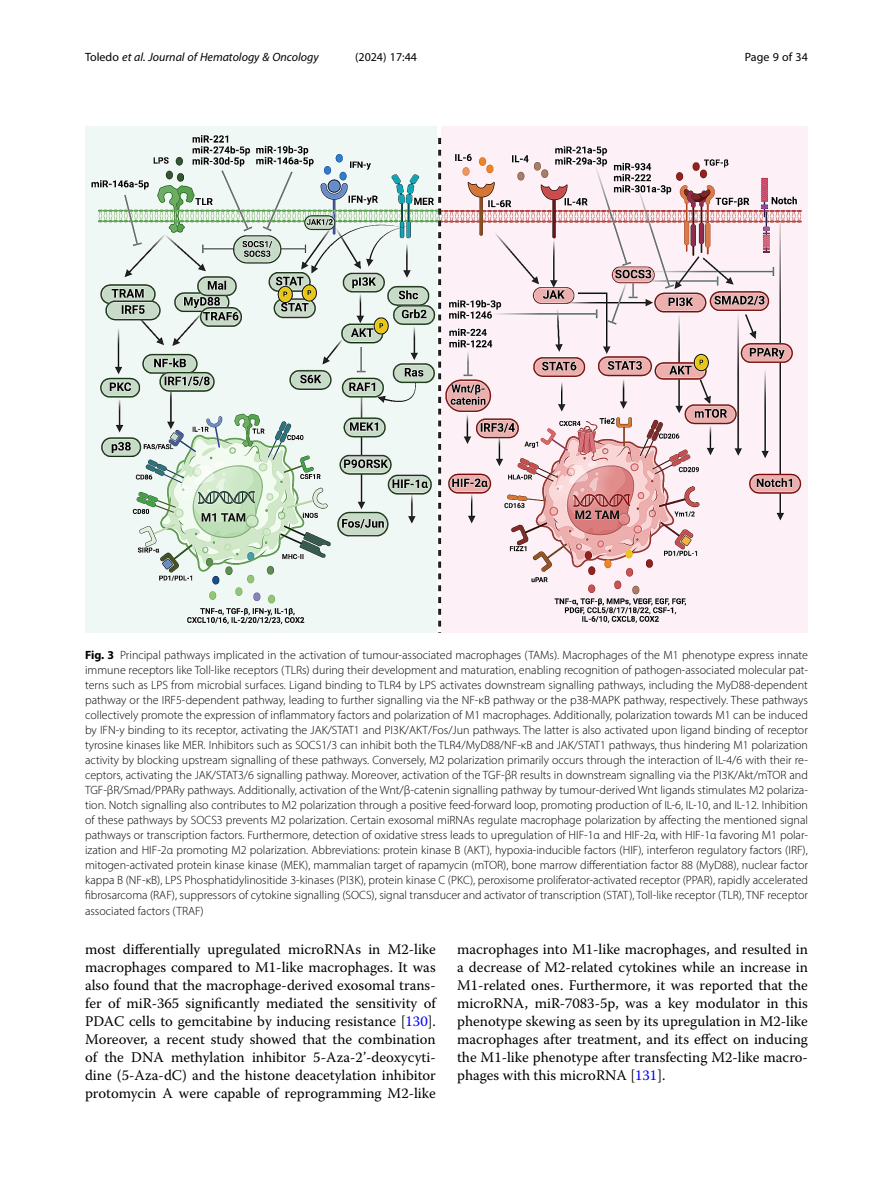
<style>
.page{position:relative;width:893px;height:1191px;background:#fff}
.page>*{position:absolute;margin:0;border:0;box-sizing:border-box;transform-origin:0 0}
.Body_Text_Indent{font:14.7px/18px "Warnock Pro";color:#000;text-align:justify}
.Figure_Caption{font:300 12px/15px "Myriad Pro";color:#000;text-align:justify}
.t1{font:italic 12px "Myriad Pro";color:#000}
.t2{font:12px "Myriad Pro";color:#000}
.s1{font-style:normal}
.s2{font-weight:700}
.s3{color:#00f}
</style>
<div class="page">
<img style="left:85px;top:126px;width:723px;height:506px">
<p class="t1" style="left:85px;top:50px;width:235px"><span class="s1">Toledo</span> et al. Journal of Hematology &amp; Oncology</p>
<p class="t2" style="left:355px;top:50px;width:63px">(2024) 17:44</p>
<p class="t2" style="left:745px;top:50px;width:65px">Page 9 of 34</p>
<p class="Figure_Caption" style="left:85px;top:648px;width:724px"><span class="s2">Fig. 3</span> Principal pathways implicated in the activation of tumour-associated macrophages (TAMs). Macrophages of the M1 phenotype express innate immune receptors like Toll-like receptors (TLRs) during their development and maturation, enabling recognition of pathogen-associated molecular pat&shy;terns such as LPS from microbial surfaces. Ligand binding to TLR4 by LPS activates downstream signalling pathways, including the MyD88-dependent pathway or the IRF5-dependent pathway, leading to further signalling via the NF-κB pathway or the p38-MAPK pathway, respectively. These pathways collectively promote the expression of inflammatory factors and polarization of M1 macrophages. Additionally, polarization towards M1 can be induced by IFN-y binding to its receptor, activating the JAK/STAT1 and PI3K/AKT/Fos/Jun pathways. The latter is also activated upon ligand binding of receptor tyrosine kinases like MER. Inhibitors such as SOCS1/3 can inhibit both the TLR4/MyD88/NF-κB and JAK/STAT1 pathways, thus hindering M1 polarization activity by blocking upstream signalling of these pathways. Conversely, M2 polarization primarily occurs through the interaction of IL-4/6 with their re&shy;ceptors, activating the JAK/STAT3/6 signalling pathway. Moreover, activation of the TGF-βR results in downstream signalling via the PI3K/Akt/mTOR and TGF-βR/Smad/PPARy pathways. Additionally, activation of the Wnt/β-catenin signalling pathway by tumour-derived Wnt ligands stimulates M2 polariza&shy;tion. Notch signalling also contributes to M2 polarization through a positive feed-forward loop, promoting production of IL-6, IL-10, and IL-12. Inhibition of these pathways by SOCS3 prevents M2 polarization. Certain exosomal miRNAs regulate macrophage polarization by affecting the mentioned signal pathways or transcription factors. Furthermore, detection of oxidative stress leads to upregulation of HIF-1α and HIF-2α, with HIF-1α favoring M1 polar&shy;ization and HIF-2α promoting M2 polarization. Abbreviations: protein kinase B (AKT), hypoxia-inducible factors (HIF), interferon regulatory factors (IRF), mitogen-activated protein kinase kinase (MEK), mammalian target of rapamycin (mTOR), bone marrow differentiation factor 88 (MyD88), nuclear factor kappa B (NF-κB), LPS Phosphatidylinositide 3-kinases (PI3K), protein kinase C (PKC), peroxisome proliferator-activated receptor (PPAR), rapidly accelerated fibrosarcoma (RAF), suppressors of cytokine signalling (SOCS), signal transducer and activator of transcription (STAT), Toll-like receptor (TLR), TNF receptor associated factors (TRAF)</p>
<p class="Body_Text_Indent" style="left:85px;top:940px;width:352px">most differentially upregulated microRNAs in M2-like macrophages compared to M1-like macrophages. It was also found that the macrophage-derived exosomal trans&shy;fer of miR-365 significantly mediated the sensitivity of PDAC cells to gemcitabine by inducing resistance [<span class="s3">130</span>].<br>Moreover, a recent study showed that the combination of the DNA methylation inhibitor 5-Aza-2’-deoxycyti&shy;dine (5-Aza-dC) and the histone deacetylation inhibitor protomycin A were capable of reprogramming M2-like</p>
<p class="Body_Text_Indent" style="left:457px;top:940px;width:352px">macrophages into M1-like macrophages, and resulted in a decrease of M2-related cytokines while an increase in M1-related ones. Furthermore, it was reported that the microRNA, miR-7083-5p, was a key modulator in this phenotype skewing as seen by its upregulation in M2-like macrophages after treatment, and its effect on inducing the M1-like phenotype after transfecting M2-like macro&shy;phages with this microRNA [<span class="s3">131</span>].</p>
</div>
